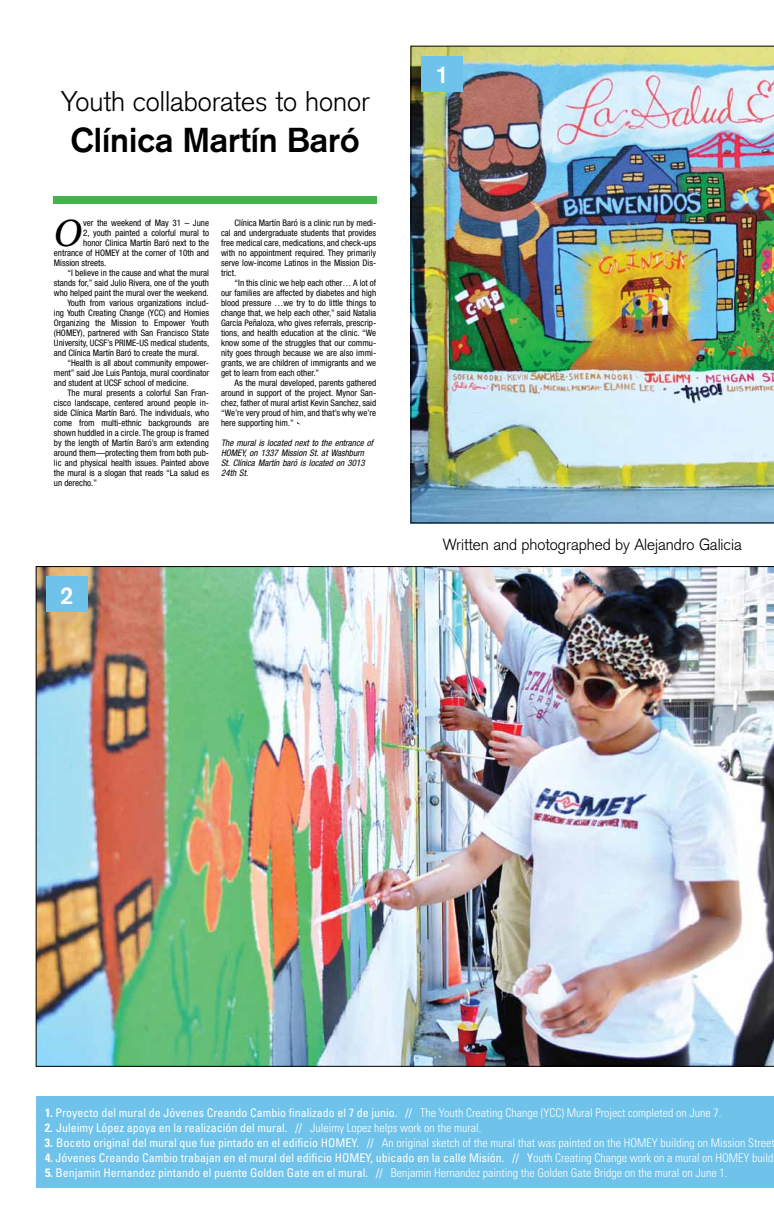
<style>
.page{position:relative;width:774px;height:1224px;background:#fff}
.page>*{position:absolute;margin:0;border:0;box-sizing:border-box;transform-origin:0 0}
.t1{font:italic 37.9px "Georgia";color:#000}
.t2{font:700 34px "Akzidenz Grotesk";color:#000}
.t3{font:300 28px "Akzidenz Grotesk";color:#000}
.t4{font:700 24px "Akzidenz Grotesk";color:#fff}
.t5{font:300 16px "Akzidenz Grotesk";color:#000}
.t6{font:condensed 12px "Univers";color:#fff}
.t7{font:300 condensed 12px "Univers";color:#fff}
.t8{font:condensed 9px/10px "Helvetica Neue LT Pro";color:#000;text-align:justify}
.t9{font:italic condensed 9px/10px "Helvetica Neue LT Pro";color:#000}
.s1{font-weight:700}
.s2{font-weight:300}
.s3{font-weight:400}
</style>
<div class="page">
<div style="left:36px;top:1096px;width:738px;height:92px;background:#6fc3eb"></div>
<img style="left:411px;top:46px;width:363px;height:477px">
<img style="left:36px;top:566px;width:738px;height:500px">
<div style="left:53px;top:196px;width:324px;height:8px;background:#43b449"></div>
<div style="left:421px;top:56px;width:42px;height:36px;background:#6fc3eb"></div>
<div style="left:46px;top:576px;width:41px;height:36px;background:#6fc3eb"></div>
<h3 class="t3" style="left:61px;top:85px;width:310px">Youth collaborates to honor</h3>
<h2 class="t2" style="left:70px;top:120px;width:291px">Clínica Martín Baró</h2>
<h1 class="t1" style="left:54px;top:209px;width:29px">O</h1>
<p class="t8" style="left:83px;top:218px;width:127px">ver the weekend of May 31 – June</p>
<p class="t8" style="left:83px;top:228px;width:127px">2, youth painted a colorful mural to</p>
<p class="t8" style="left:83px;top:238px;width:127px">honor Clinica Martín Baró next to the</p>
<p class="t8" style="left:54px;top:248px;width:157px">entrance of HOMEY at the corner of 10th and</p>
<p class="t8" style="left:54px;top:258px;width:54px">Mission streets.</p>
<p class="t8" style="left:67px;top:268px;width:143px">“I believe in the cause and what the mural</p>
<p class="t8" style="left:54px;top:278px;width:157px">stands for,” said Julio Rivera, one of the youth</p>
<p class="t8" style="left:54px;top:288px;width:156px">who helped paint the mural over the weekend.</p>
<p class="t8" style="left:67px;top:298px;width:143px">Youth from various organizations includ-</p>
<p class="t8" style="left:54px;top:308px;width:157px">ing Youth Creating Change (YCC) and Homies</p>
<p class="t8" style="left:54px;top:318px;width:157px">Organizing the Mission to Empower Youth</p>
<p class="t8" style="left:54px;top:328px;width:157px">(HOMEY), partnered with San Francisco State</p>
<p class="t8" style="left:54px;top:338px;width:157px">University, UCSF’s PRIME-US medical students,</p>
<p class="t8" style="left:54px;top:348px;width:147px">and Clínica Martín Baró to create the mural.</p>
<p class="t8" style="left:67px;top:358px;width:143px">“Health is all about community empower-</p>
<p class="t8" style="left:54px;top:368px;width:157px">ment” said Joe Luis Pantoja, mural coordinator</p>
<p class="t8" style="left:54px;top:378px;width:136px">and student at UCSF school of medicine.</p>
<p class="t8" style="left:67px;top:388px;width:143px">The mural presents a colorful San Fran-</p>
<p class="t8" style="left:54px;top:398px;width:157px">cisco landscape, centered around people in-</p>
<p class="t8" style="left:54px;top:408px;width:157px">side Clínica Martín Baró. The individuals, who</p>
<p class="t8" style="left:54px;top:418px;width:157px">come from multi-ethnic backgrounds are</p>
<p class="t8" style="left:54px;top:428px;width:157px">shown huddled in a circle. The group is framed</p>
<p class="t8" style="left:54px;top:438px;width:157px">by the length of Martín Baró’s arm extending</p>
<p class="t8" style="left:54px;top:448px;width:157px">around them—protecting them from both pub-</p>
<p class="t8" style="left:54px;top:458px;width:157px">lic and physical health issues. Painted above</p>
<p class="t8" style="left:54px;top:468px;width:157px">the mural is a slogan that reads “La salud es</p>
<p class="t8" style="left:54px;top:478px;width:45px">un derecho.”</p>
<p class="t8" style="left:221px;top:218px;width:157px;text-indent:13px">Clínica Martín Baró is a clinic run by medi&shy;cal and undergraduate students that provides free medical care, medications, and check-ups with no appointment required. They primarily serve low-income Latinos in the Mission Dis&shy;trict.</p>
<p class="t8" style="left:221px;top:278px;width:157px;text-indent:13px">“In this clinic we help each other… A lot of our families are affected by diabetes and high blood pressure …we try to do little things to change that, we help each other,” said Natalia Garcia Peñaloza, who gives referrals, prescrip&shy;tions, and health education at the clinic. “We know some of the struggles that our commu&shy;nity goes through because we are also immi&shy;grants, we are children of immigrants and we get to learn from each other.”</p>
<p class="t8" style="left:221px;top:378px;width:157px;text-indent:13px">As the mural developed, parents gathered around in support of the project. Mynor San&shy;chez, father of mural artist Kevin Sanchez, said “We’re very proud of him, and that’s why we’re here supporting him.”</p>
<p class="t9" style="left:221px;top:438px;width:154px">The mural is located next to the entrance of<br>HOMEY, on 1337 Mission St. at Washburn<br>St. Clínica Martín baró is located on 3013<br>24th St.</p>
<h3 class="t4" style="left:60px;top:581px;width:15px">2</h3>
<h3 class="t4" style="left:435px;top:61px;width:15px">1</h3>
<h3 class="t5" style="left:443px;top:535px;width:301px">Written and photographed by Alejandro Galicia</h3>
<h3 class="t6" style="left:45px;top:1105px;width:678px"><span class="s1">1.</span> Proyecto del mural de Jóvenes Creando Cambio finalizado el 7 de junio. // <span class="s2">The Youth Creating Change (YCC) Mural Project completed on June 7.</span></h3>
<h3 class="t6" style="left:45px;top:1120px;width:438px"><span class="s1">2.</span> Juleimy López apoya en la realización del mural. // <span class="s2">Juleimy Lopez helps work on the mural.</span></h3>
<h3 class="t7" style="left:45px;top:1136px;width:731px"><span class="s1">3.</span> <span class="s3">Boceto original del mural que fue pintado en el edificio HOMEY. //</span> An original sketch of the mural that was painted on the HOMEY building on Mission Street</h3>
<h3 class="t6" style="left:45px;top:1150px;width:730px"><span class="s1">4.</span> Jóvenes Creando Cambio trabajan en el mural del edificio HOMEY, ubicado en la calle Misión. // Y<span class="s2">outh Creating Change work on a mural on HOMEY build</span></h3>
<h3 class="t7" style="left:45px;top:1166px;width:684px"><span class="s1">5.</span> <span class="s3">Benjamin Hernandez pintando el puente Golden Gate en el mural. //</span> Benjamin Hernandez painting the Golden Gate Bridge on the mural on June 1.</h3>
</div>
